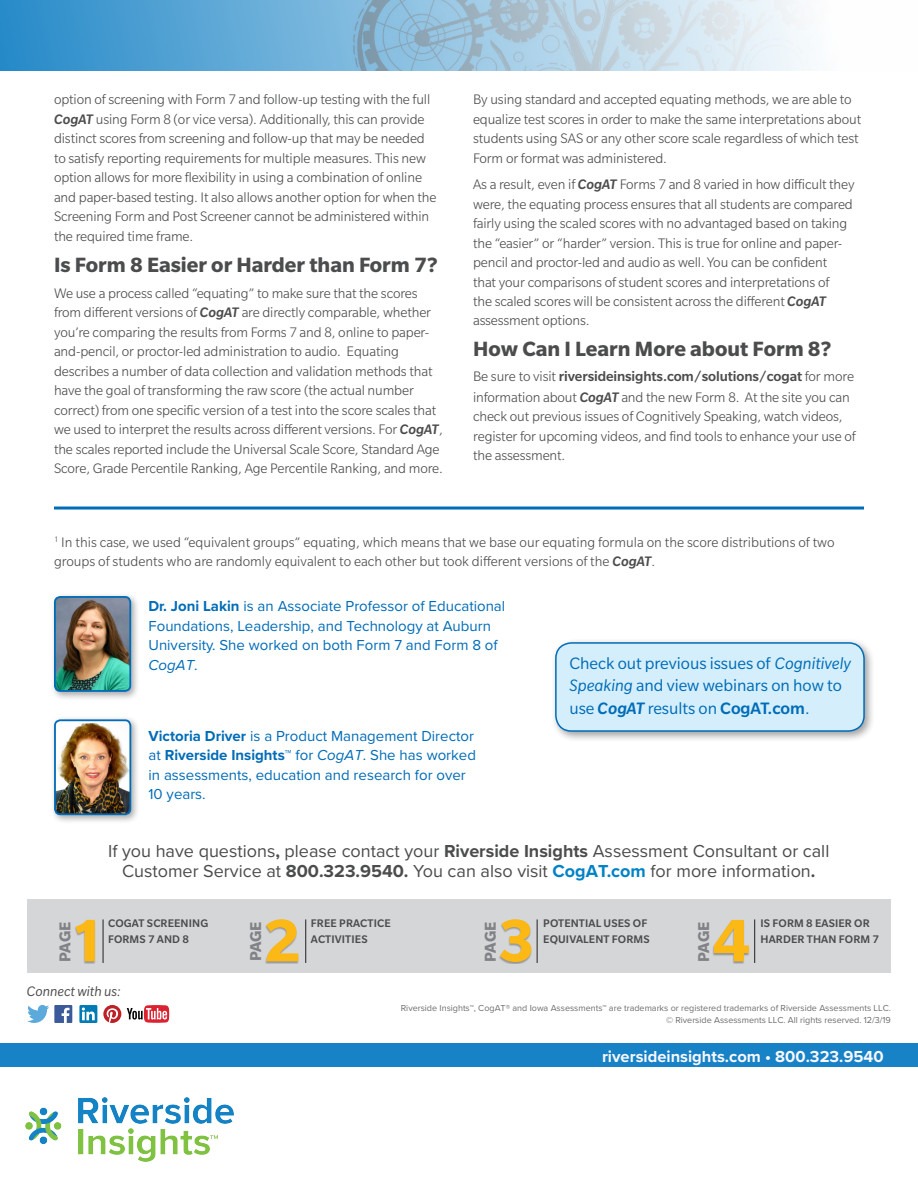
<style>
.page{position:relative;width:918px;height:1188px;background:#fff}
.page>*{position:absolute;margin:0;border:0;box-sizing:border-box;transform-origin:0 0}
.t1{font:700 65.25px "Slate Pro";color:#fcb814}
.t2{font:700 22.5px "Slate Pro";color:#4b4c4d}
.t3{font:18px/20px "Proxima Nova";color:#4b4c4d;text-align:center}
.t4{font:18px/22.5px "Slate Pro";color:#006cb7}
.t5{font:700 17.1px "Slate Pro";letter-spacing:-.025em;color:#808285}
.t6{font:700 16.5px "Proxima Nova";color:#f8f7ff}
.t7{font:300 15px/19.5px "Slate Pro";letter-spacing:-.01em;color:#4b4c4d}
.t8{font:15px/19.5px "Proxima Nova";color:#006cb7}
.t9{font:italic 15px "Slate Pro";color:#4b4c4d}
.t10{font:500 12px/16.4px "Slate Pro";letter-spacing:.01em;color:#4b4c4d}
.t11{font:9px/12px "Proxima Nova";color:#6c6d70;text-align:right}
.s1{font-weight:500;font-style:italic}
.s2{font-weight:500}
.s3{font-weight:700}
.s4{font-style:italic}
.s5{font-weight:700;color:#0282c6}
</style>
<div class="page">
<div style="left:27px;top:900px;width:864px;height:73px;background:#d5d6d8"></div>
<hr style="left:103px;top:919px;width:1px;height:44px;background:#231f20">
<hr style="left:305px;top:919px;width:1px;height:44px;background:#231f20">
<hr style="left:537px;top:919px;width:1px;height:44px;background:#231f20">
<hr style="left:754px;top:919px;width:1px;height:44px;background:#231f20">
<div style="left:74px;top:920px;width:22px;height:44px;background:#231f20;opacity:.35"></div>
<div style="left:265px;top:919px;width:35px;height:45px;background:#231f20;opacity:.35"></div>
<div style="left:499px;top:919px;width:34px;height:45px;background:#231f20;opacity:.35"></div>
<div style="left:713px;top:920px;width:37px;height:44px;background:#231f20;opacity:.35"></div>
<svg style="left:0;top:0;width:309px;height:70px;background:#4d9fd2"></svg>
<div style="left:50px;top:592px;width:90px;height:109px;background:#231f20;opacity:.39"></div>
<img style="left:55px;top:597px;width:75px;height:94px">
<div style="left:54px;top:596px;width:77px;height:96px;border:2px solid #006cb7;border-radius:5px"></div>
<svg style="left:127px;top:1005px;width:42px;height:18px"></svg>
<svg style="left:27px;top:1005px;width:22px;height:18px"></svg>
<div style="left:54px;top:1005px;width:18px;height:18px;background:#3b5a9a"></div>
<svg style="left:62px;top:1008px;width:8px;height:15px"></svg>
<div style="left:79px;top:1005px;width:18px;height:18px;background:#007bb6"></div>
<svg style="left:82px;top:1007px;width:13px;height:13px"></svg>
<svg style="left:103px;top:1005px;width:18px;height:18px"></svg>
<div style="left:0;top:1043px;width:918px;height:24px;background:#1782c5"></div>
<hr style="left:54px;top:507px;width:810px;height:3px;background:#006cb7">
<div style="left:550px;top:637px;width:325px;height:106px;background:#231f20;opacity:.43"></div>
<div style="left:556px;top:643px;width:308px;height:88px;background:#d4effb;border-radius:16px"></div>
<div style="left:555px;top:642px;width:310px;height:90px;border:2px solid #006cb7;border-radius:16px"></div>
<div style="left:50px;top:715px;width:90px;height:109px;background:#231f20;opacity:.39"></div>
<img style="left:55px;top:720px;width:75px;height:94px">
<div style="left:54px;top:719px;width:77px;height:96px;border:2px solid #006cb7;border-radius:5px"></div>
<img style="left:26px;top:1098px;width:207px;height:64px">
<p class="t7" style="left:54px;top:90px;width:384px">option of screening with Form 7 and follow-up testing with the full <span class="s1">CogAT</span> using Form 8 (or vice versa). Additionally, this can provide distinct scores from screening and follow-up that may be needed to satisfy reporting requirements for multiple measures. This new option allows for more flexibility in using a combination of online and paper-based testing. It also allows another option for when the Screening Form and Post Screener cannot be administered within the required time frame.</p>
<h2 class="t2" style="left:54px;top:252px;width:385px">Is Form 8 Easier or Harder than Form 7?</h2>
<p class="t7" style="left:54px;top:283px;width:390px">We use a process called “equating” to make sure that the scores from different versions of <span class="s1">CogAT</span> are directly comparable, whether you’re comparing the results from Forms 7 and 8, online to paper&shy;and-pencil, or proctor-led administration to audio. Equating describes a number of data collection and validation methods that have the goal of transforming the raw score (the actual number correct) from one specific version of a test into the score scales that we used to interpret the results across different versions. For <span class="s1">CogAT</span>, the scales reported include the Universal Scale Score, Standard Age Score, Grade Percentile Ranking, Age Percentile Ranking, and more.</p>
<p class="t7" style="left:473px;top:90px;width:390px">By using standard and accepted equating methods, we are able to equalize test scores in order to make the same interpretations about students using SAS or any other score scale regardless of which test Form or format was administered.</p>
<p class="t7" style="left:473px;top:174px;width:383px">As a result, even if <span class="s1">CogAT</span> Forms 7 and 8 varied in how difficult they were, the equating process ensures that all students are compared fairly using the scaled scores with no advantaged based on taking the “easier” or “harder” version. This is true for online and paper&shy;pencil and proctor-led and audio as well. You can be confident<br>that your comparisons of student scores and interpretations of<br>the scaled scores will be consistent across the different <span class="s1">CogAT </span>assessment options.</p>
<h2 class="t2" style="left:473px;top:337px;width:360px">How Can I Learn More about Form 8?</h2>
<p class="t7" style="left:473px;top:366px;width:384px">Be sure to visit <span class="s2">riversideinsights.com/solutions/cogat</span> for more information about <span class="s1">CogAT</span> and the new Form 8. At the site you can check out previous issues of Cognitively Speaking, watch videos, register for upcoming videos, and find tools to enhance your use of the assessment.</p>
<p class="t7" style="left:54px;top:532px;width:782px"><sup>1</sup> In this case, we used “equivalent groups” equating, which means that we base our equating formula on the score distributions of two groups of students who are randomly equivalent to each other but took different versions of the <span class="s1">CogAT</span>.</p>
<p class="t8" style="left:149px;top:596px;width:358px"><span class="s3">Dr. Joni Lakin</span> is an Associate Professor of Educational Foundations, Leadership, and Technology at Auburn University. She worked on both Form 7 and Form 8 of <span class="s4">CogAT</span>.</p>
<p class="t8" style="left:149px;top:726px;width:329px"><span class="s3">Victoria Driver</span> is a Product Management Director at <span class="s3">Riverside Insights™</span> for <span class="s4">CogAT</span>. She has worked in assessments, education and research for over 10 years.</p>
<p class="t4" style="left:569px;top:652px;width:283px">Check out previous issues of <span class="s4">Cognitively<br>Speaking</span> and view webinars on how to use <span class="s1">CogAT</span> results on <span class="s2">CogAT.com</span>.</p>
<p class="t3" style="left:108px;top:840px;width:723px">If you have questions<span class="s3">,</span> please contact your <span class="s3">Riverside Insights</span> Assessment Consultant or call<br>Customer Service at <span class="s3">800.323.9540.</span> You can also visit <span class="s5">CogAT.com</span> for more information<span class="s3">.</span></p>
<p class="t5" style="left:56px;top:962px;width:41px;rotate:-90deg">PAGE</p>
<p class="t10" style="left:108px;top:915px;width:102px">COGAT SCREENING<br>FORMS 7 AND 8</p>
<p class="t5" style="left:246px;top:961px;width:41px;rotate:-90deg">PAGE</p>
<h1 class="t1" style="left:264px;top:904px;width:39px">2</h1>
<p class="t10" style="left:311px;top:915px;width:81px">FREE PRACTICE<br>ACTIVITIES</p>
<p class="t5" style="left:481px;top:962px;width:41px;rotate:-90deg">PAGE</p>
<h1 class="t1" style="left:498px;top:904px;width:39px">3</h1>
<p class="t10" style="left:543px;top:915px;width:108px">POTENTIAL USES OF<br>EQUIVALENT FORMS</p>
<p class="t5" style="left:694px;top:962px;width:41px;rotate:-90deg">PAGE</p>
<h1 class="t1" style="left:713px;top:904px;width:39px">4</h1>
<p class="t10" style="left:761px;top:915px;width:120px">IS FORM 8 EASIER OR<br>HARDER THAN FORM 7</p>
<h1 class="t1" style="left:69px;top:904px;width:39px">1</h1>
<p class="t9" style="left:27px;top:984px;width:95px">Connect with us:</p>
<p class="t11" style="left:401px;top:1002px;width:492px">Riverside Insights™, CogAT® and Iowa Assessments™ are trademarks or registered trademarks of Riverside Assessments LLC. © Riverside Assessments LLC. All rights reserved. 12/3/19</p>
<p class="t6" style="left:602px;top:1044px;width:283px">riversideinsights.com • 800.323.9540</p>
</div>
